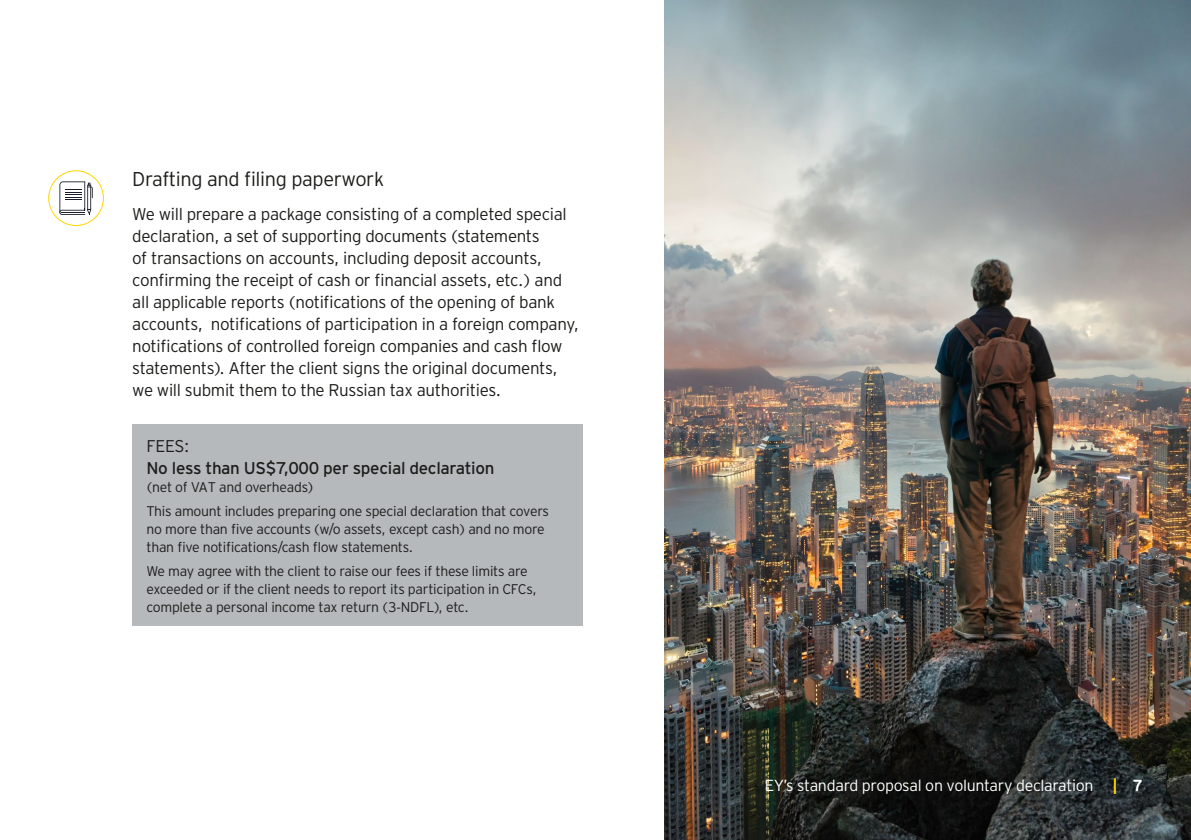
<style>
.page{position:relative;width:1191px;height:840px;background:#fff}
.page>*{position:absolute;margin:0;border:0;box-sizing:border-box;transform-origin:0 0}
.leader{font:300 20px "EY Interstate";letter-spacing:-.02em;color:#1d1d1b}
.text{font:300 17px/22px "EY Interstate";letter-spacing:-.02em;color:#1d1d1b}
.text-2{font:17px "EY Interstate";letter-spacing:-.02em;color:#1d1d1b}
.text-3{font:300 16px "EY Interstate";letter-spacing:-.02em;color:#fff}
.text-4{font:300 14px/18px "EY Interstate";letter-spacing:-.02em;color:#1d1d1b}
.s1{font-weight:700;color:#ffd500}
.s2{font-weight:700}
</style>
<div class="page">
<div style="left:132px;top:424px;width:451px;height:201px;background:#b5b9bc"></div>
<img style="left:665px;top:0;width:526px;height:839px">
<svg style="left:59px;top:181px;width:34px;height:34px"></svg>
<div style="left:48px;top:170px;width:56px;height:56px;border:1px solid #ffd500;border-radius:50%"></div>
<p class="leader" style="left:132px;top:165px;width:253px">Drafting and filing paperwork</p>
<p class="text" style="left:132px;top:201px;width:448px">We will prepare a package consisting of a completed special declaration, a set of supporting documents (statements<br>of transactions on accounts, including deposit accounts, confirming the receipt of cash or financial assets, etc.) and all applicable reports (notifications of the opening of bank accounts, notifications of participation in a foreign company, notifications of controlled foreign companies and cash flow statements). After the client signs the original documents, we will submit them to the Russian tax authorities.</p>
<p class="text" style="left:146px;top:434px;width:45px">FEES:</p>
<p class="text-2" style="left:146px;top:456px;width:349px">No less than US$7,000 per special declaration</p>
<p class="text-4" style="left:146px;top:477px;width:169px">(net of VAT and overheads)</p>
<p class="text-4" style="left:146px;top:501px;width:404px">This amount includes preparing one special declaration that covers no more than five accounts (w/o assets, except cash) and no more than five notifications/cash flow statements.</p>
<p class="text-4" style="left:146px;top:560px;width:392px">We may agree with the client to raise our fees if these limits are exceeded or if the client needs to report its participation in CFCs, complete a personal income tax return (3-NDFL), etc.</p>
<p class="text-3" style="left:765px;top:773px;width:379px">EY’s standard proposal on voluntary declaration <span class="s1">|</span> <span class="s2">7</span></p>
</div>
